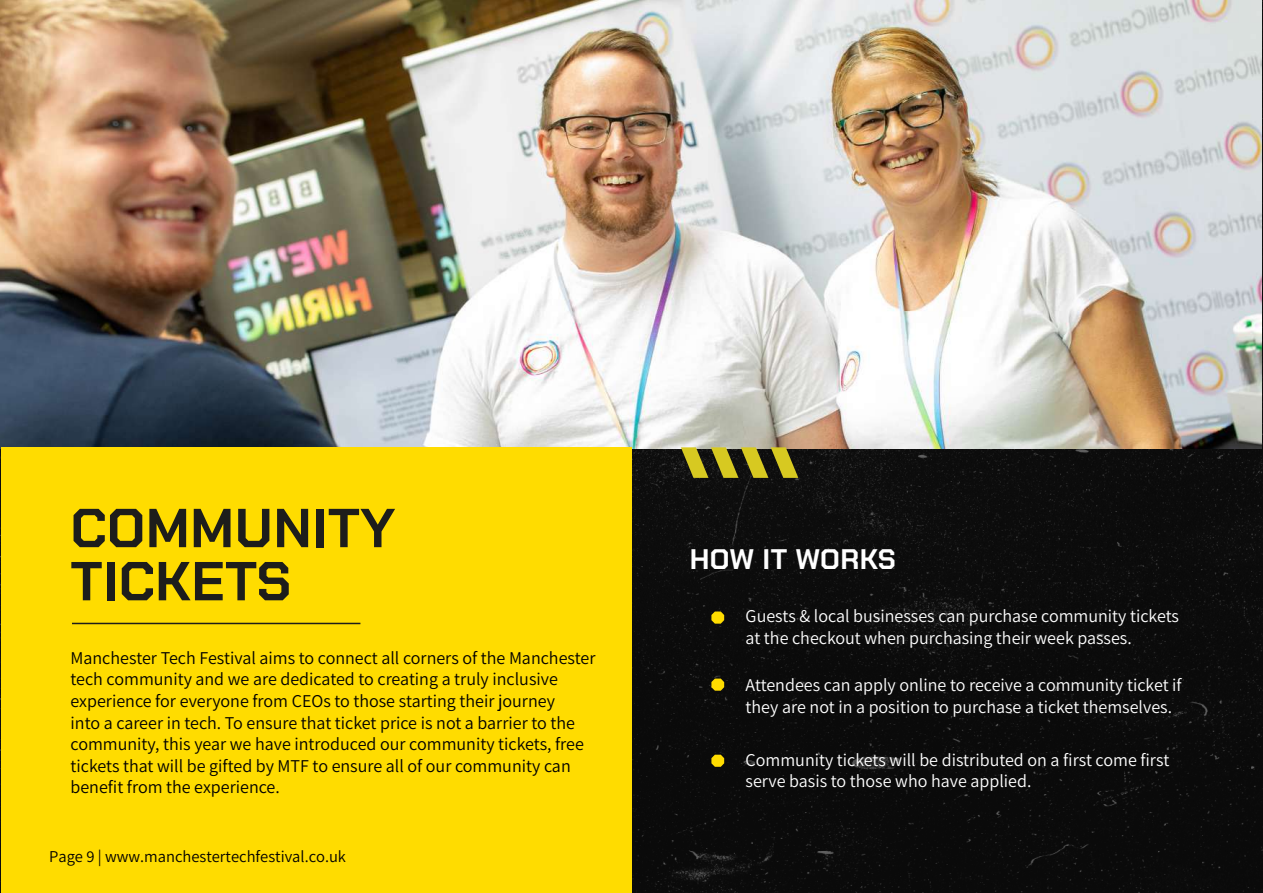
<style>
.page{position:relative;width:1263px;height:893px;background:#0b0b0b}
.page>*{position:absolute;margin:0;border:0;box-sizing:border-box;transform-origin:0 0}
.t1{font:700 80.85px/67.1px "Chakra Petch";color:#ffdc00}
.t2{font:700 54.75px/53.1px "Chakra Petch";letter-spacing:.01em;color:#1d1d1b}
.t3{font:700 28.35px "Chakra Petch";letter-spacing:.01em;color:#fff}
.t4{font:200 18px/21.6px "Assistant";color:#000}
.t5{font:200 18px/21.6px "Assistant";color:#fff}
.t6{font:200 16.5px "Assistant";color:#000}
</style>
<div class="page">
<img style="left:0;top:0;width:1261px;height:448px">
<div style="left:2px;top:448px;width:630px;height:445px;background:#ffdc00"></div>
<svg style="left:681px;top:447px;width:117px;height:31px;background:#7b741e"></svg>
<hr style="left:72px;top:623px;width:288px;height:1px;background:#1d1d1b">
<h2 class="t2" style="left:71px;top:502px;width:326px">COMMUNITY<br>TICKETS</h2>
<p class="t4" style="left:71px;top:646px;width:526px">Manchester Tech Festival aims to connect all corners of the Manchester tech community and we are dedicated to creating a truly inclusive experience for everyone from CEOs to those starting their journey<br>into a career in tech. To ensure that ticket price is not a barrier to the community, this year we have introduced our community tickets, free tickets that will be gifted by MTF to ensure all of our community can benefit from the experience.</p>
<p class="t6" style="left:49px;top:845px;width:298px">Page 9 | www.manchestertechfestival.co.uk</p>
<h3 class="t3" style="left:690px;top:542px;width:208px">HOW IT WORKS</h3>
<h1 class="t1" style="left:708px;top:562px;width:21px">. .</h1>
<h1 class="t1" style="left:708px;top:705px;width:21px">.</h1>
<p class="t5" style="left:746px;top:605px;width:435px">Guests &amp; local businesses can purchase community tickets at the checkout when purchasing their week passes.</p>
<p class="t5" style="left:746px;top:674px;width:438px">Attendees can apply online to receive a community ticket if they are not in a position to purchase a ticket themselves.</p>
<p class="t5" style="left:746px;top:748px;width:425px">Community tickets will be distributed on a first come first serve basis to those who have applied.</p>
</div>
